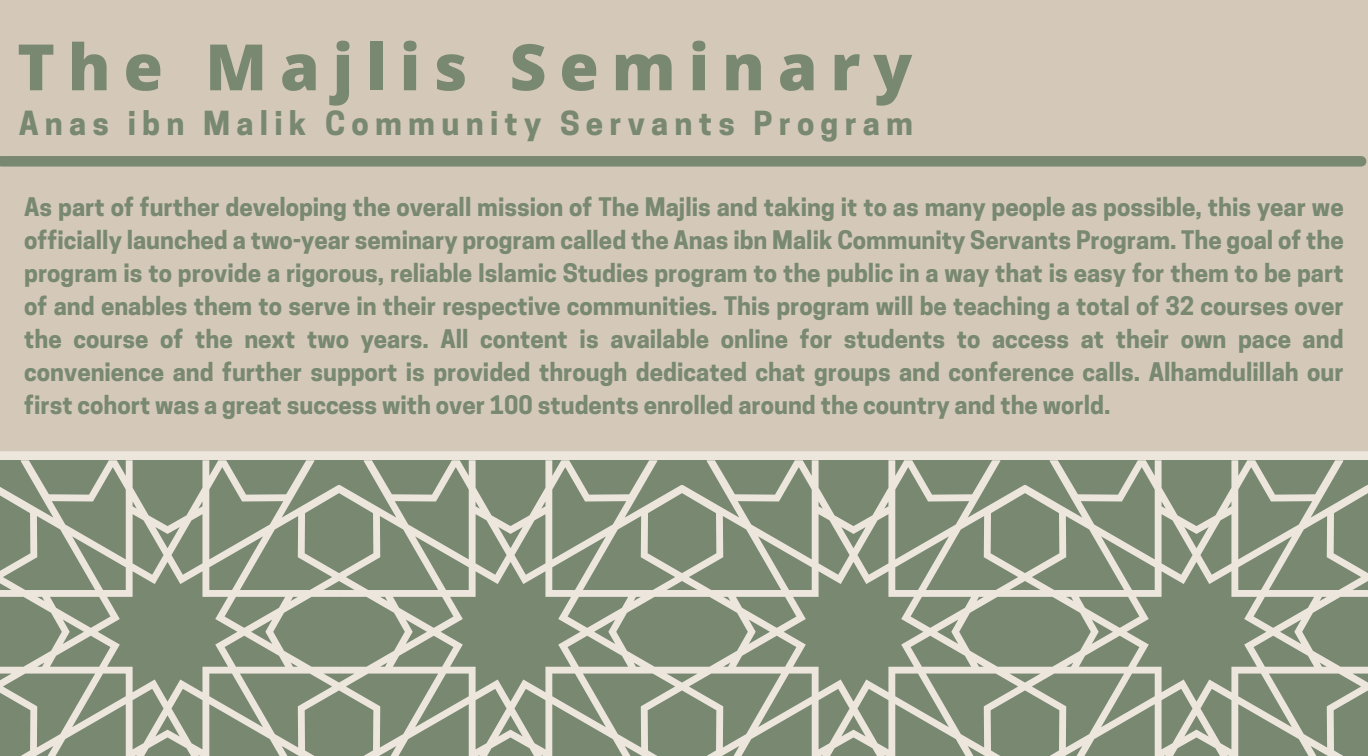
<style>
.page{position:relative;width:1368px;height:756px;background:#d4c9b9}
.page>*{position:absolute;margin:0;border:0;box-sizing:border-box;transform-origin:0 0}
.t1{font:800 64px "Open Sans";letter-spacing:.2em;color:#788871}
.t2{font:700 31.2px "Cooper Hewitt";letter-spacing:.2em;color:#788871}
.t3{font:700 24px/33px "Cooper Hewitt";color:#788871;text-align:justify}
</style>
<div class="page">
<div style="left:1px;top:156px;width:1360px;height:11px;background:#788871"></div>
<div style="left:0;top:451px;width:1368px;height:11px;background:#ede6dd"></div>
<svg style="left:0;top:460px;width:339px;height:296px;background:#959f8c"></svg>
<svg style="left:339px;top:460px;width:343px;height:296px;background:#959f8c"></svg>
<svg style="left:682px;top:460px;width:343px;height:296px;background:#959f8c"></svg>
<svg style="left:1025px;top:460px;width:343px;height:296px;background:#959f8c"></svg>
<h1 class="t1" style="left:17px;top:22px;width:897px">The Majlis Seminary</h1>
<p class="t2" style="left:19px;top:112px;width:896px">Anas ibn Malik Community Servants Program</p>
<p class="t3" style="left:24px;top:193px;width:1321px">As part of further developing the overall mission of The Majlis and taking it to as many people as possible, this year we officially launched a two-year seminary program called the Anas ibn Malik Community Servants Program. The goal of the program is to provide a rigorous, reliable Islamic Studies program to the public in a way that is easy for them to be part of and enables them to serve in their respective communities. This program will be teaching a total of 32 courses over the course of the next two years. All content is available online for students to access at their own pace and convenience and further support is provided through dedicated chat groups and conference calls. Alhamdulillah our first cohort was a great success with over 100 students enrolled around the country and the world.</p>
</div>
